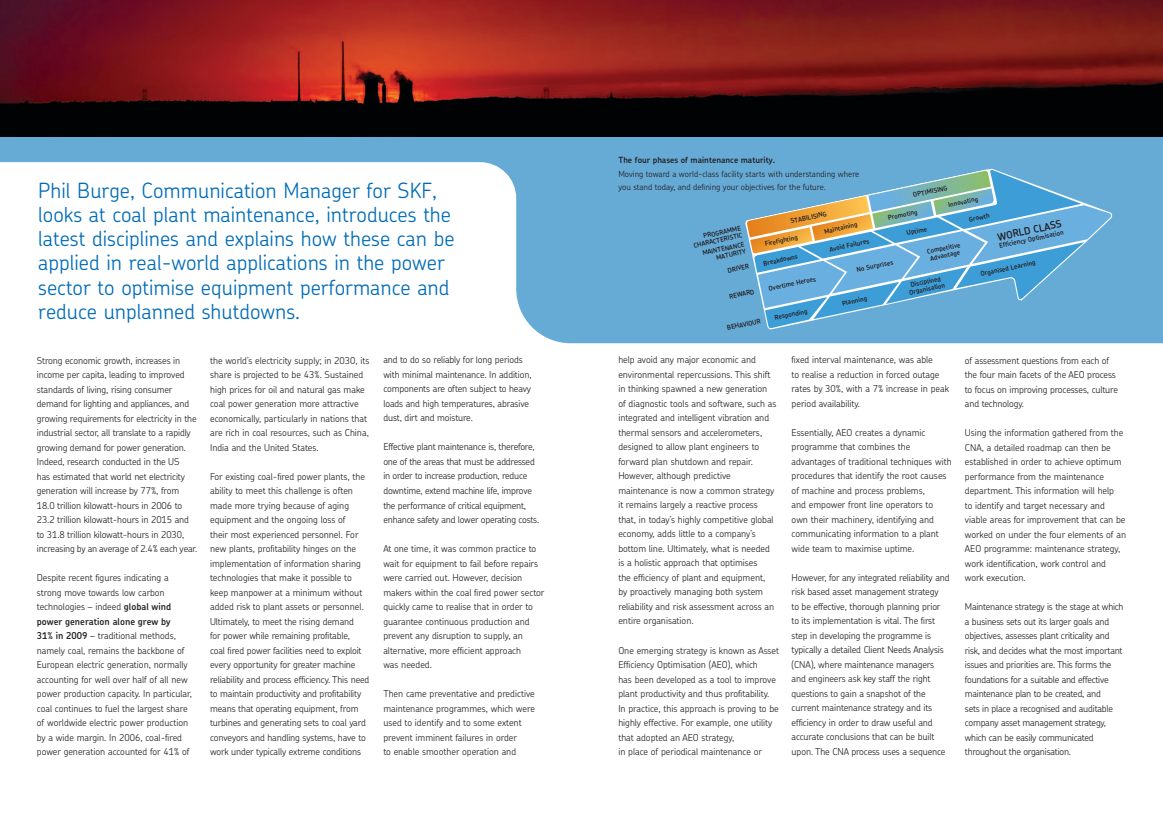
<style>
.page{position:relative;width:1163px;height:814px;background:#fff}
.page>*{position:absolute;margin:0;border:0;box-sizing:border-box;transform-origin:0 0}
.t1{font:300 21px/24px "SKF Chevin";color:#006cb7}
.t2{font:600 10.2px "SKF Chevin";color:#231f20}
.t3{font:300 9.5px/14.5px "SKF Chevin";letter-spacing:-.01em;color:#231f20}
.t4{font:300 8.5px/13.5px "SKF Chevin";color:#231f20}
.t5{font:600 8.5px "SKF Chevin";color:#231f20}
.t6{font:600 6.6px/7.1px "SKF Chevin";color:#231f20;text-align:right}
.s1{font-weight:600}
</style>
<div class="page">
<svg style="left:0;top:136px;width:1162px;height:208px"></svg>
<img style="left:0;top:0;width:1162px;height:136px">
<div style="left:744px;top:167px;width:368px;height:170px;background:#66aad6"></div>
<svg style="left:744px;top:169px;width:368px;height:160px;background:#73aece"></svg>
<p class="t5" style="left:618px;top:155px;width:158px">The four phases of maintenance maturity.</p>
<p class="t4" style="left:618px;top:167px;width:242px">Moving toward a world-class facility starts with understanding where you stand today, and defining your objectives for the future.</p>
<p class="t1" style="left:38px;top:178px;width:418px">Phil Burge, Communication Manager for SKF, looks at coal plant maintenance, introduces the latest disciplines and explains how these can be applied in real-world applications in the power sector to optimise equipment performance and reduce unplanned shutdowns.</p>
<p class="t6" style="left:912px;top:191px;width:36px;rotate:-12deg">OPTIMISING</p>
<p class="t6" style="left:947px;top:201px;width:32px;rotate:-12deg">Innovating</p>
<p class="t6" style="left:887px;top:214px;width:32px;rotate:-12deg">Promoting</p>
<p class="t6" style="left:789px;top:217px;width:38px;rotate:-12deg">STABILISING</p>
<p class="t6" style="left:968px;top:216px;width:22px;rotate:-12deg">Growth</p>
<p class="t2" style="left:996px;top:230px;width:67px;rotate:-12deg">WORLD CLASS</p>
<p class="t6" style="left:823px;top:227px;width:35px;rotate:-12deg">Maintaining</p>
<p class="t6" style="left:691px;top:234px;width:51px;rotate:-12deg">PROGRAMME<br>CHARACTERISTIC</p>
<p class="t6" style="left:905px;top:229px;width:22px;rotate:-12deg">Uptime</p>
<p class="t6" style="left:998px;top:242px;width:67px;rotate:-12deg">Efficiency Optimisation</p>
<p class="t6" style="left:764px;top:240px;width:35px;rotate:-12deg">Firefighting</p>
<p class="t6" style="left:762px;top:259px;width:37px;rotate:-12deg">Breakdowns</p>
<p class="t6" style="left:767px;top:285px;width:50px;rotate:-12deg">Overtime Heroes</p>
<p class="t6" style="left:773px;top:314px;width:35px;rotate:-12deg">Responding</p>
<p class="t6" style="left:828px;top:245px;width:42px;rotate:-12deg">Avoid Failures</p>
<p class="t6" style="left:855px;top:266px;width:39px;rotate:-12deg">No Surprises</p>
<p class="t6" style="left:701px;top:249px;width:44px;rotate:-12deg">MAINTENANCE<br>MATURITY</p>
<p class="t6" style="left:726px;top:266px;width:23px;rotate:-12deg">DRIVER</p>
<p class="t6" style="left:728px;top:293px;width:27px;rotate:-12deg">REWARD</p>
<p class="t6" style="left:726px;top:324px;width:36px;rotate:-12deg">BEHAVIOUR</p>
<p class="t6" style="left:926px;top:248px;width:35px;text-align:left;rotate:-12deg">Competitive<br>Advantage</p>
<p class="t6" style="left:979px;top:270px;width:58px;rotate:-12deg">Organised Learning</p>
<p class="t6" style="left:906px;top:282px;width:38px;text-align:center;rotate:-12deg">Disciplined<br>Organisation</p>
<p class="t6" style="left:841px;top:299px;width:27px;rotate:-12deg">Planning</p>
<p class="t3" style="left:37px;top:353px;width:162px">Strong economic growth, increases in income per capita, leading to improved standards of living, rising consumer demand for lighting and appliances, and growing requirements for electricity in the industrial sector, all translate to a rapidly growing demand for power generation.<br>Indeed, research conducted in the US<br>has estimated that world net electricity generation will increase by 77%, from 18.0 trillion kilowatt-hours in 2006 to 23.2 trillion kilowatt-hours in 2015 and to 31.8 trillion kilowatt-hours in 2030, increasing by an average of 2.4% each year.</p>
<p class="t3" style="left:37px;top:570px;width:157px">Despite recent figures indicating a strong move towards low carbon technologies – indeed <span class="s1">global wind power generation alone grew by<br>31% in 2009</span> – traditional methods, namely coal, remains the backbone of European electric generation, normally accounting for well over half of all new power production capacity. In particular, coal continues to fuel the largest share of worldwide electric power production by a wide margin. In 2006, coal-fired power generation accounted for 41% of</p>
<p class="t3" style="left:210px;top:352px;width:161px">the world’s electricity supply; in 2030, its share is projected to be 43%. Sustained high prices for oil and natural gas make coal power generation more attractive economically, particularly in nations that are rich in coal resources, such as China, India and the United States.</p>
<p class="t3" style="left:210px;top:468px;width:161px">For existing coal-fired power plants, the ability to meet this challenge is often made more trying because of aging equipment and the ongoing loss of<br>their most experienced personnel. For new plants, profitability hinges on the implementation of information sharing technologies that make it possible to keep manpower at a minimum without added risk to plant assets or personnel.<br>Ultimately, to meet the rising demand<br>for power while remaining profitable,<br>coal fired power facilities need to exploit every opportunity for greater machine reliability and process efficiency. This need to maintain productivity and profitability means that operating equipment, from turbines and generating sets to coal yard conveyors and handling systems, have to work under typically extreme conditions</p>
<p class="t3" style="left:383px;top:352px;width:150px">and to do so reliably for long periods with minimal maintenance. In addition, components are often subject to heavy loads and high temperatures, abrasive dust, dirt and moisture.</p>
<p class="t3" style="left:383px;top:439px;width:157px">Effective plant maintenance is, therefore, one of the areas that must be addressed in order to increase production, reduce downtime, extend machine life, improve the performance of critical equipment, enhance safety and lower operating costs.</p>
<p class="t3" style="left:383px;top:541px;width:162px">At one time, it was common practice to wait for equipment to fail before repairs were carried out. However, decision makers within the coal fired power sector quickly came to realise that in order to guarantee continuous production and prevent any disruption to supply, an alternative, more efficient approach<br>was needed.</p>
<p class="t3" style="left:383px;top:686px;width:153px">Then came preventative and predictive maintenance programmes, which were used to identify and to some extent prevent imminent failures in order<br>to enable smoother operation and</p>
<p class="t3" style="left:618px;top:352px;width:160px">help avoid any major economic and environmental repercussions. This shift in thinking spawned a new generation of diagnostic tools and software, such as integrated and intelligent vibration and thermal sensors and accelerometers, designed to allow plant engineers to forward plan shutdown and repair.<br>However, although predictive maintenance is now a common strategy it remains largely a reactive process that, in today’s highly competitive global economy, adds little to a company’s bottom line. Ultimately, what is needed is a holistic approach that optimises<br>the efficiency of plant and equipment,<br>by proactively managing both system reliability and risk assessment across an entire organisation.</p>
<p class="t3" style="left:618px;top:642px;width:162px">One emerging strategy is known as Asset Efficiency Optimisation (AEO), which<br>has been developed as a tool to improve plant productivity and thus profitability.<br>In practice, this approach is proving to be highly effective. For example, one utility that adopted an AEO strategy,<br>in place of periodical maintenance or</p>
<p class="t3" style="left:791px;top:352px;width:159px">fixed interval maintenance, was able<br>to realise a reduction in forced outage rates by 30%, with a 7% increase in peak period availability.</p>
<p class="t3" style="left:791px;top:425px;width:161px">Essentially, AEO creates a dynamic programme that combines the advantages of traditional techniques with procedures that identify the root causes of machine and process problems,<br>and empower front line operators to own their machinery, identifying and communicating information to a plant wide team to maximise uptime.</p>
<p class="t3" style="left:791px;top:570px;width:159px">However, for any integrated reliability and risk based asset management strategy<br>to be effective, thorough planning prior to its implementation is vital. The first step in developing the programme is typically a detailed Client Needs Analysis (CNA), where maintenance managers and engineers ask key staff the right questions to gain a snapshot of the current maintenance strategy and its efficiency in order to draw useful and accurate conclusions that can be built upon. The CNA process uses a sequence</p>
<p class="t3" style="left:964px;top:353px;width:155px">of assessment questions from each of the four main facets of the AEO process to focus on improving processes, culture and technology.</p>
<p class="t3" style="left:964px;top:425px;width:163px">Using the information gathered from the CNA, a detailed roadmap can then be established in order to achieve optimum performance from the maintenance department. This information will help<br>to identify and target necessary and viable areas for improvement that can be worked on under the four elements of an AEO programme: maintenance strategy, work identification, work control and work execution.</p>
<p class="t3" style="left:964px;top:599px;width:160px">Maintenance strategy is the stage at which a business sets out its larger goals and objectives, assesses plant criticality and risk, and decides what the most important issues and priorities are. This forms the foundations for a suitable and effective maintenance plan to be created, and<br>sets in place a recognised and auditable company asset management strategy, which can be easily communicated throughout the organisation.</p>
</div>
